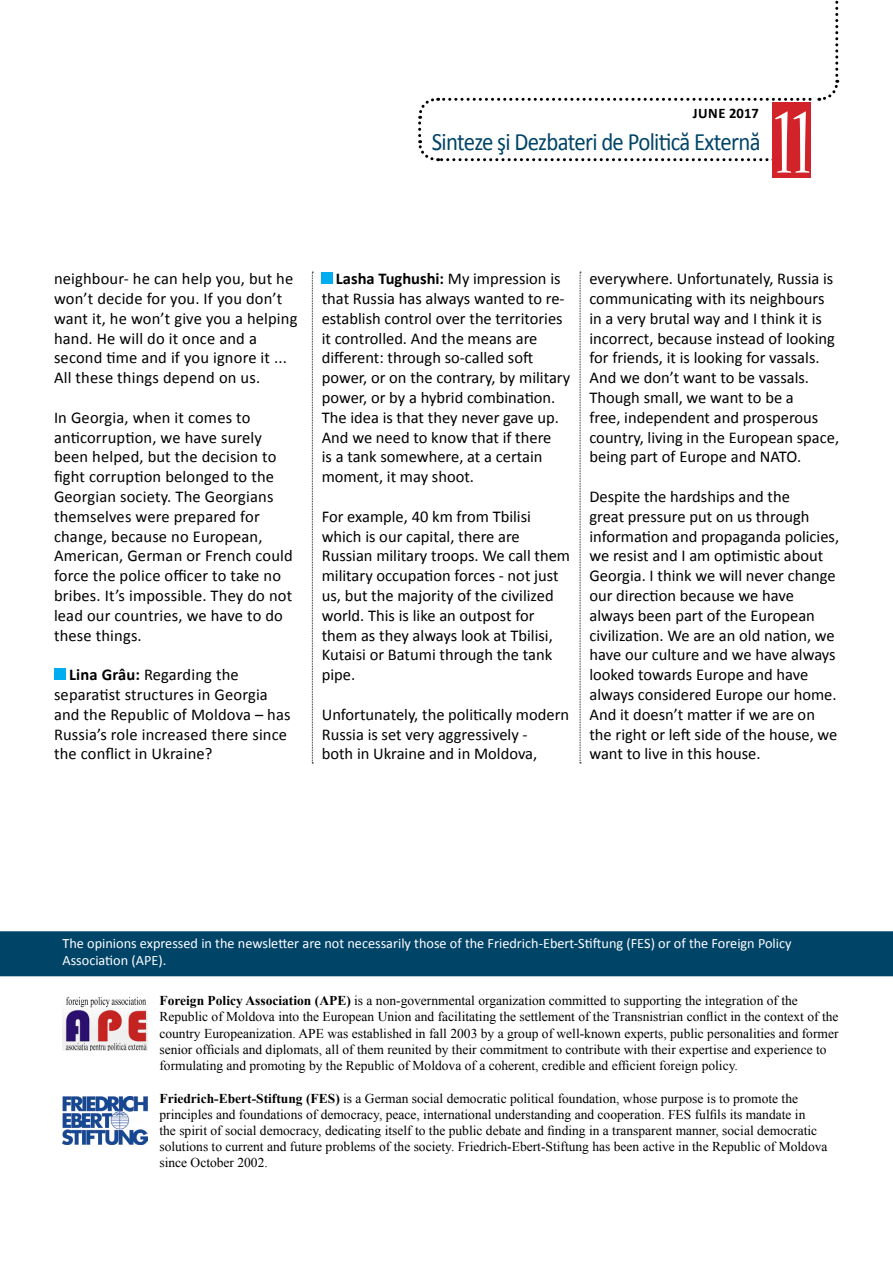
<style>
.page{position:relative;width:893px;height:1263px;background:#fff}
.page>*{position:absolute;margin:0;border:0;box-sizing:border-box;transform-origin:0 0}
.t1{font:condensed 102px "Nueva Std";color:#fff;scale:.8 1}
.t2{font:25.05px "Calibri";letter-spacing:-.03em;color:#004468;scale:.91 1}
.t3{font:16.5px/19.8px "Calibri";color:#000}
.t4{font:700 14.55px "Calibri";letter-spacing:.02em;color:#000}
.t5{font:14.25px/17.1px "Calibri";color:#fff}
.t6{font:13.5px/16.2px "Times New Roman";color:#000}
.s1{font-weight:700}
</style>
<div class="page">
<svg style="left:418px;top:0;width:422px;height:162px"></svg>
<div style="left:772px;top:102px;width:38px;height:76px;background:#d2232a"></div>
<svg style="left:312px;top:272px;width:1px;height:491px"></svg>
<svg style="left:580px;top:272px;width:1px;height:491px"></svg>
<div style="left:54px;top:669px;width:12px;height:11px;background:#00aeef"></div>
<div style="left:322px;top:273px;width:11px;height:11px;background:#00aeef"></div>
<div style="left:0;top:931px;width:893px;height:45px;background:#004468"></div>
<img style="left:63px;top:1096px;width:84px;height:49px">
<img style="left:63px;top:996px;width:84px;height:55px">
<p class="t4" style="left:693px;top:104px;width:67px">JUNE 2017</p>
<h1 class="t1" style="left:775px;top:96px;width:47px">11</h1>
<h2 class="t2" style="left:432px;top:126px;width:363px">Sinteze şi Dezbateri de Politică Externă</h2>
<p class="t3" style="left:54px;top:269px;width:245px">neighbour- he can help you, but he won’t decide for you. If you don’t want it, he won’t give you a helping hand. He will do it once and a second time and if you ignore it ...<br>All these things depend on us.</p>
<p class="t3" style="left:54px;top:407px;width:240px">In Georgia, when it comes to anticorruption, we have surely been helped, but the decision to fight corruption belonged to the<br>Georgian society. The Georgians themselves were prepared for change, because no European,<br>American, German or French could force the police officer to take no bribes. It’s impossible. They do not lead our countries, we have to do these things.</p>
<p class="t3" style="left:54px;top:665px;width:238px;text-indent:15px"><span class="s1">Lina Grâu:</span> Regarding the separatist structures in Georgia and the Republic of Moldova – has<br>Russia’s role increased there since the conflict in Ukraine?</p>
<p class="t3" style="left:322px;top:269px;width:250px;text-indent:14px"><span class="s1">Lasha Tughushi:</span> My impression is that Russia has always wanted to re&shy;establish control over the territories it controlled. And the means are different: through so-called soft power, or on the contrary, by military power, or by a hybrid combination.<br>The idea is that they never gave up.<br>And we need to know that if there<br>is a tank somewhere, at a certain moment, it may shoot.</p>
<p class="t3" style="left:322px;top:506px;width:250px">For example, 40 km from Tbilisi which is our capital, there are<br>Russian military troops. We call them military occupation forces - not just us, but the majority of the civilized world. This is like an outpost for them as they always look at Tbilisi,<br>Kutaisi or Batumi through the tank pipe.</p>
<p class="t3" style="left:322px;top:704px;width:249px">Unfortunately, the politically modern<br>Russia is set very aggressively -<br>both in Ukraine and in Moldova,</p>
<p class="t3" style="left:589px;top:269px;width:251px">everywhere. Unfortunately, Russia is communicating with its neighbours in a very brutal way and I think it is incorrect, because instead of looking for friends, it is looking for vassals.<br>And we don’t want to be vassals.<br>Though small, we want to be a<br>free, independent and prosperous country, living in the European space, being part of Europe and NATO.</p>
<p class="t3" style="left:589px;top:487px;width:251px">Despite the hardships and the<br>great pressure put on us through information and propaganda policies, we resist and I am optimistic about Georgia. I think we will never change our direction because we have always been part of the European civilization. We are an old nation, we have our culture and we have always looked towards Europe and have always considered Europe our home.<br>And it doesn’t matter if we are on the right or left side of the house, we want to live in this house.</p>
<p class="t5" style="left:62px;top:935px;width:731px">The opinions expressed in the newsletter are not necessarily those of the Friedrich-Ebert-Stiftung (FES) or of the Foreign Policy<br>Association (APE).</p>
<p class="t6" style="left:159px;top:992px;width:681px"><span class="s1">Foreign Policy Association (APE)</span> is a non-governmental organization committed to supporting the integration of the Republic of Moldova into the European Union and facilitating the settlement of the Transnistrian conflict in the context of the country Europeanization. APE was established in fall 2003 by a group of well-known experts, public personalities and former senior officials and diplomats, all of them reunited by their commitment to contribute with their expertise and experience to formulating and promoting by the Republic of Moldova of a coherent, credible and efficient foreign policy.</p>
<p class="t6" style="left:159px;top:1090px;width:670px"><span class="s1">Friedrich-Ebert-Stiftung (FES)</span> is a German social democratic political foundation, whose purpose is to promote the principles and foundations of democracy, peace, international understanding and cooperation. FES fulfils its mandate in<br>the spirit of social democracy, dedicating itself to the public debate and finding in a transparent manner, social democratic solutions to current and future problems of the society. Friedrich-Ebert-Stiftung has been active in the Republic of Moldova since October 2002.</p>
</div>
